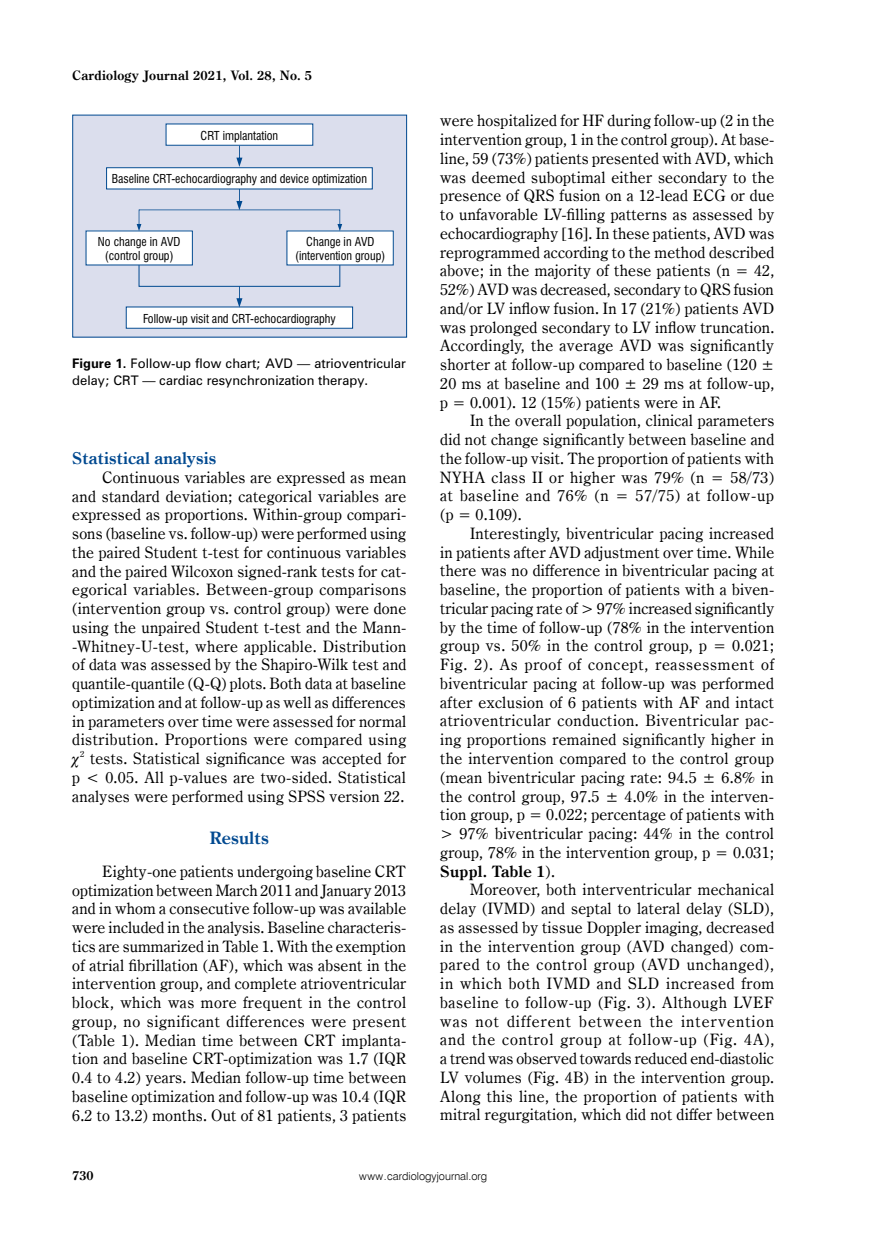
<style>
.page{position:relative;width:872px;height:1234px;background:#fff}
.page>*{position:absolute;margin:0;border:0;box-sizing:border-box;transform-origin:0 0}
.t1{font:700 17.25px "Century Oldst EU";color:#004990}
.t2{font:700 16.5px "Century Oldst EU";color:#004990}
.t3{font:15.75px/18.8px "Century Oldst EU";letter-spacing:.015em;color:#000;text-align:justify}
.t4{font:700 13.05px "Century Oldst EU";letter-spacing:.015em;color:#000}
.t5{font:700 12.75px "Century Oldst EU";color:#000}
.t6{font:12px/14.4px "Swis 721 Cn EU";color:#000;text-align:center}
.t7{font:12px/17.2px "Zurich PL";color:#000}
.t8{font:10.95px "Swis 721 Lt EU";color:#000}
.t9{font:8.7px "Century Oldst EU";color:#000}
.s1{font-weight:700}
</style>
<div class="page">
<div style="left:73px;top:115px;width:333px;height:222px;background:#dbdeed"></div>
<div style="left:72px;top:115px;width:335px;height:222px;border:1px solid #004990"></div>
<div style="left:166px;top:124px;width:147px;height:21px;background:#fff"></div>
<div style="left:126px;top:307px;width:226px;height:21px;background:#fff"></div>
<div style="left:86px;top:231px;width:106px;height:34px;background:#fff"></div>
<div style="left:287px;top:231px;width:106px;height:34px;background:#fff"></div>
<div style="left:107px;top:168px;width:265px;height:21px;background:#fff"></div>
<div style="left:106px;top:167px;width:267px;height:22px;border:1px solid #004990"></div>
<div style="left:139px;top:264px;width:201px;height:23px;border:1px solid #004990"></div>
<svg style="left:137px;top:189px;width:205px;height:42px"></svg>
<svg style="left:236px;top:286px;width:6px;height:21px"></svg>
<svg style="left:236px;top:146px;width:6px;height:21px"></svg>
<p class="t4" style="left:72px;top:67px;width:241px">Cardiology Journal 2021, Vol. 28, No. 5</p>
<p class="t6" style="left:201px;top:128px;width:79px">CRT implantation</p>
<p class="t6" style="left:112px;top:171px;width:257px">Baseline CRT-echocardiography and device optimization</p>
<p class="t6" style="left:98px;top:234px;width:84px">No change in AVD (control group)</p>
<p class="t6" style="left:295px;top:234px;width:91px">Change in AVD (intervention group)</p>
<p class="t6" style="left:143px;top:311px;width:194px">Follow-up visit and CRT-echocardiography</p>
<p class="t7" style="left:72px;top:354px;width:335px"><span class="s1">Figure 1.</span> Follow-up flow chart; AVD — atrioventricular delay; CRT — cardiac resynchronization therapy.</p>
<p class="t2" style="left:72px;top:448px;width:145px">Statistical analysis</p>
<p class="t3" style="left:72px;top:468px;width:336px;text-indent:30px">Continuous variables are expressed as mean and standard deviation; categorical variables are expressed as proportions. Within-group compari&shy;sons (baseline vs. follow-up) were performed using the paired Student t-test for continuous variables and the paired Wilcoxon signed-rank tests for cat&shy;egorical variables. Between-group comparisons (intervention group vs. control group) were done using the unpaired Student t-test and the Mann--Whitney-U-test, where applicable. Distribution of data was assessed by the Shapiro-Wilk test and quantile-quantile (Q-Q) plots. Both data at baseline optimization and at follow-up as well as differences in parameters over time were assessed for normal distribution. Proportions were compared using</p>
<p class="t9" style="left:80px;top:748px;width:6px">2</p>
<p class="t3" style="left:72px;top:749px;width:335px;text-indent:18px">tests. Statistical significance was accepted for p &lt; 0.05. All p-values are two-sided. Statistical analyses were performed using SPSS version 22.</p>
<p class="t1" style="left:209px;top:826px;width:61px">Results</p>
<p class="t3" style="left:72px;top:861px;width:336px;text-indent:30px">Eighty-one patients undergoing baseline CRT optimization between March 2011 and January 2013 and in whom a consecutive follow-up was available were included in the analysis. Baseline characteris&shy;tics are summarized in Table 1. With the exemption of atrial fibrillation (AF), which was absent in the intervention group, and complete atrioventricular block, which was more frequent in the control group, no significant differences were present (Table 1). Median time between CRT implanta&shy;tion and baseline CRT-optimization was 1.7 (IQR 0.4 to 4.2) years. Median follow-up time between baseline optimization and follow-up was 10.4 (IQR 6.2 to 13.2) months. Out of 81 patients, 3 patients</p>
<p class="t3" style="left:440px;top:112px;width:336px">were hospitalized for HF during follow-up (2 in the intervention group, 1 in the control group). At base&shy;line, 59 (73%) patients presented with AVD, which was deemed suboptimal either secondary to the presence of QRS fusion on a 12-lead ECG or due to unfavorable LV-filling patterns as assessed by echocardiography [16]. In these patients, AVD was reprogrammed according to the method described above; in the majority of these patients (n = 42, 52%) AVD was decreased, secondary to QRS fusion and/or LV inflow fusion. In 17 (21%) patients AVD was prolonged secondary to LV inflow truncation.<br>Accordingly, the average AVD was significantly shorter at follow-up compared to baseline (120 ± 20 ms at baseline and 100 ± 29 ms at follow-up, p = 0.001). 12 (15%) patients were in AF.</p>
<p class="t3" style="left:440px;top:411px;width:335px;text-indent:30px">In the overall population, clinical parameters did not change significantly between baseline and the follow-up visit. The proportion of patients with NYHA class II or higher was 79% (n = 58/73) at baseline and 76% (n = 57/75) at follow-up (p = 0.109).</p>
<p class="t3" style="left:440px;top:524px;width:335px;text-indent:30px">Interestingly, biventricular pacing increased in patients after AVD adjustment over time. While there was no difference in biventricular pacing at baseline, the proportion of patients with a biven&shy;tricular pacing rate of &gt; 97% increased significantly by the time of follow-up (78% in the intervention group vs. 50% in the control group, p = 0.021; Fig. 2). As proof of concept, reassessment of biventricular pacing at follow-up was performed after exclusion of 6 patients with AF and intact atrioventricular conduction. Biventricular pac&shy;ing proportions remained significantly higher in the intervention compared to the control group (mean biventricular pacing rate: 94.5 ± 6.8% in the control group, 97.5 ± 4.0% in the interven&shy;tion group, p = 0.022; percentage of patients with &gt; 97% biventricular pacing: 44% in the control group, 78% in the intervention group, p = 0.031; <span class="s1">Suppl. Table 1</span>).</p>
<p class="t3" style="left:440px;top:880px;width:335px;text-indent:30px">Moreover, both interventricular mechanical delay (IVMD) and septal to lateral delay (SLD), as assessed by tissue Doppler imaging, decreased in the intervention group (AVD changed) com&shy;pared to the control group (AVD unchanged), in which both IVMD and SLD increased from baseline to follow-up (Fig. 3). Although LVEF was not different between the intervention and the control group at follow-up (Fig. 4A), a trend was observed towards reduced end-diastolic LV volumes (Fig. 4B) in the intervention group.<br>Along this line, the proportion of patients with mitral regurgitation, which did not differ between</p>
<p class="t5" style="left:72px;top:1167px;width:23px">730</p>
<p class="t8" style="left:359px;top:1169px;width:129px">www.cardiologyjournal.org</p>
</div>
